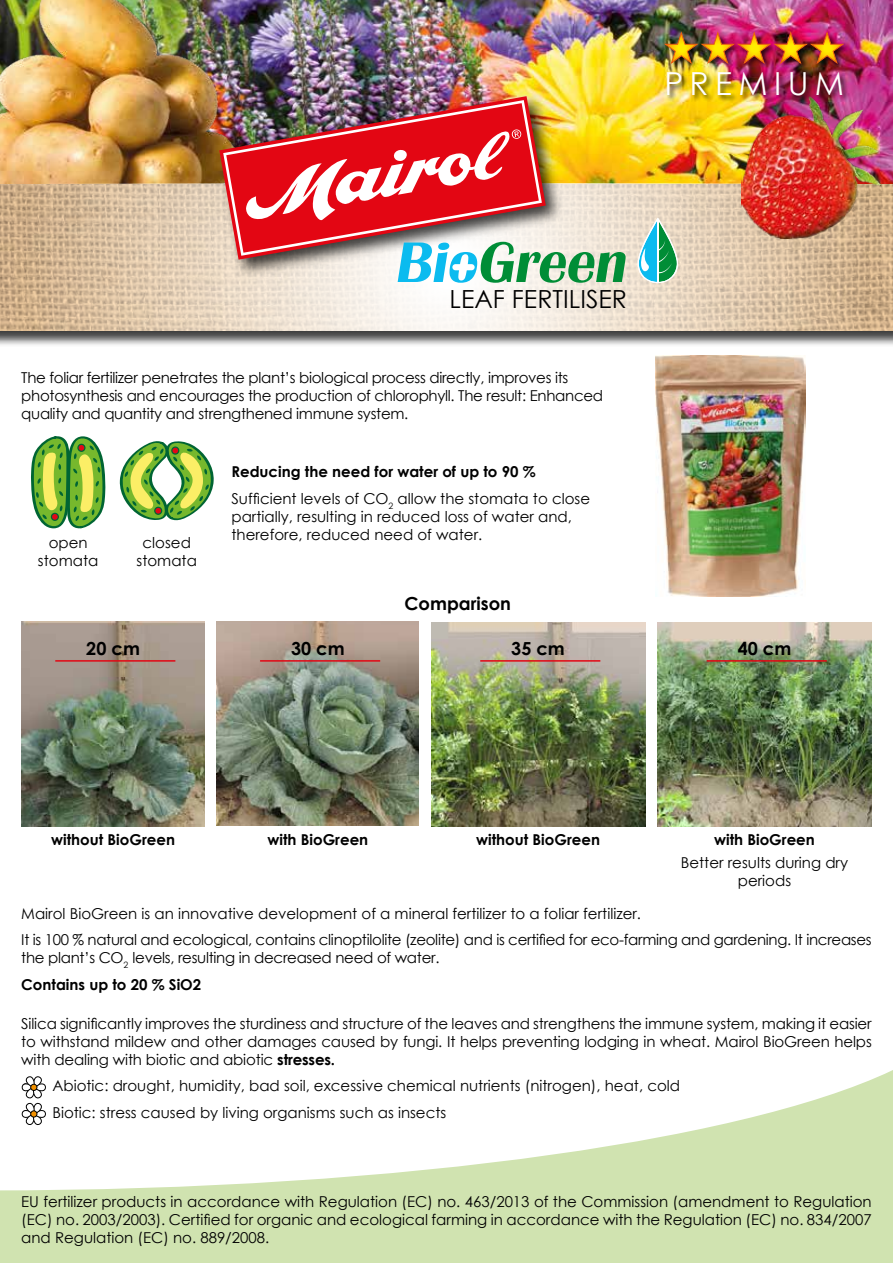
<style>
.page{position:relative;width:893px;height:1263px;background:#fff}
.page>*{position:absolute;margin:0;border:0;box-sizing:border-box;transform-origin:0 0}
.t1{font:italic 700 54.75px "Grenoble";color:#008d36}
.t2{font:31.8px "Century Gothic";letter-spacing:.2em;color:#fff}
.t3{font:24.9px "Century Gothic";color:#000}
.t4{font:700 18px "Century Gothic";color:#000}
.t5{font:15px/18px "Century Gothic";color:#000;text-align:center}
.t6{font:15px/18px "Century Gothic";letter-spacing:-.02em;color:#000}
.t7{font:700 15px "Century Gothic";color:#000}
.s1{color:#0bbbef}
.s2{font-weight:700}
</style>
<div class="page">
<img style="left:276px;top:0;width:617px;height:184px">
<img style="left:0;top:0;width:276px;height:184px">
<div style="left:0;top:185px;width:893px;height:162px;background:#000;opacity:.75"></div>
<img style="left:0;top:184px;width:893px;height:146px">
<svg style="left:23px;top:183px;width:847px;height:147px;background:#e3d0b9"></svg>
<svg style="left:119px;top:441px;width:95px;height:80px"></svg>
<svg style="left:31px;top:436px;width:75px;height:92px;background:#8bba57"></svg>
<img style="left:741px;top:95px;width:139px;height:143px">
<div style="left:664px;top:31px;width:187px;height:72px;background:#000;opacity:.75"></div>
<img style="left:663px;top:32px;width:182px;height:33px">
<img style="left:215px;top:92px;width:355px;height:191px">
<img style="left:219px;top:96px;width:327px;height:164px">
<img style="left:223px;top:100px;width:319px;height:156px">
<svg style="left:246px;top:129px;width:276px;height:93px"></svg>
<svg style="left:638px;top:217px;width:40px;height:66px;background:#7ec5b5"></svg>
<div style="left:452px;top:264px;width:23px;height:6px;background:#fff;border-radius:3px"></div>
<img style="left:656px;top:355px;width:150px;height:242px">
<img style="left:22px;top:622px;width:183px;height:204px">
<img style="left:217px;top:622px;width:202px;height:203px">
<img style="left:431px;top:622px;width:214px;height:205px">
<img style="left:658px;top:622px;width:214px;height:205px">
<hr style="left:55px;top:660px;width:120px;height:2px;background:#e30613">
<hr style="left:260px;top:660px;width:120px;height:2px;background:#e30613">
<hr style="left:480px;top:660px;width:120px;height:2px;background:#e30613">
<hr style="left:707px;top:660px;width:120px;height:2px;background:#e30613">
<svg style="left:0;top:1070px;width:893px;height:193px;fill:#d0e3b0"></svg>
<h2 class="t2" style="left:664px;top:61px;width:181px">PREMIUM</h2>
<h1 class="t1" style="left:395px;top:231px;width:231px"><span class="s1">Bio</span>Green</h1>
<h3 class="t3" style="left:449px;top:284px;width:179px">LEAF FERTILISER</h3>
<p class="t6" style="left:21px;top:369px;width:583px">The foliar fertilizer penetrates the plant’s biological process directly, improves its photosynthesis and encourages the production of chlorophyll. The result: Enhanced quality and quantity and strengthened immune system.</p>
<p class="t5" style="left:38px;top:533px;width:62px">open stomata</p>
<p class="t5" style="left:137px;top:533px;width:62px">closed stomata</p>
<p class="t5" style="left:231px;top:458px;width:360px;line-height:26.5px;text-align:left"><span class="s2">Reducing the need for water of up to 90 %<br></span>Sufficient levels of CO<sub>2</sub> allow the stomata to close</p>
<p class="t5" style="left:231px;top:507px;width:342px;text-align:left">partially, resulting in reduced loss of water and, therefore, reduced need of water.</p>
<p class="t4" style="left:404px;top:590px;width:108px">Comparison</p>
<p class="t4" style="left:86px;top:635px;width:55px">20 cm</p>
<p class="t4" style="left:291px;top:635px;width:55px">30 cm</p>
<p class="t4" style="left:511px;top:635px;width:55px">35 cm</p>
<p class="t4" style="left:738px;top:635px;width:55px">40 cm</p>
<p class="t7" style="left:51px;top:828px;width:125px">without BioGreen</p>
<p class="t7" style="left:267px;top:828px;width:102px">with BioGreen</p>
<p class="t7" style="left:476px;top:828px;width:125px">without BioGreen</p>
<p class="t7" style="left:714px;top:828px;width:102px">with BioGreen</p>
<p class="t5" style="left:681px;top:853px;width:169px">Better results during dry periods</p>
<p class="t6" style="left:21px;top:900px;width:852px;line-height:26.5px">Mairol BioGreen is an innovative development of a mineral fertilizer to a foliar fertilizer.<br>It is 100 % natural and ecological, contains clinoptilolite (zeolite) and is certified for eco-farming and gardening. It increases</p>
<p class="t6" style="left:21px;top:944px;width:420px;line-height:26.5px">the plant’s CO<sub>2</sub> levels, resulting in decreased need of water.<br><span class="s2">Contains up to 20 % SiO2</span></p>
<p class="t5" style="left:21px;top:1014px;width:852px;text-align:justify">Silica significantly improves the sturdiness and structure of the leaves and strengthens the immune system, making it easier to withstand mildew and other damages caused by fungi. It helps preventing lodging in wheat. Mairol BioGreen helps with dealing with biotic and abiotic <span class="s2">stresses.</span></p>
<p class="t5" style="left:21px;top:1077px;width:660px">• Abiotic: drought, humidity, bad soil, excessive chemical nutrients (nitrogen), heat, cold</p>
<p class="t5" style="left:21px;top:1103px;width:427px">• Biotic: stress caused by living organisms such as insects</p>
<p class="t5" style="left:21px;top:1192px;width:852px;text-align:justify">EU fertilizer products in accordance with Regulation (EC) no. 463/2013 of the Commission (amendment to Regulation (EC) no. 2003/2003). Certified for organic and ecological farming in accordance with the Regulation (EC) no. 834/2007 and Regulation (EC) no. 889/2008.</p>
</div>
